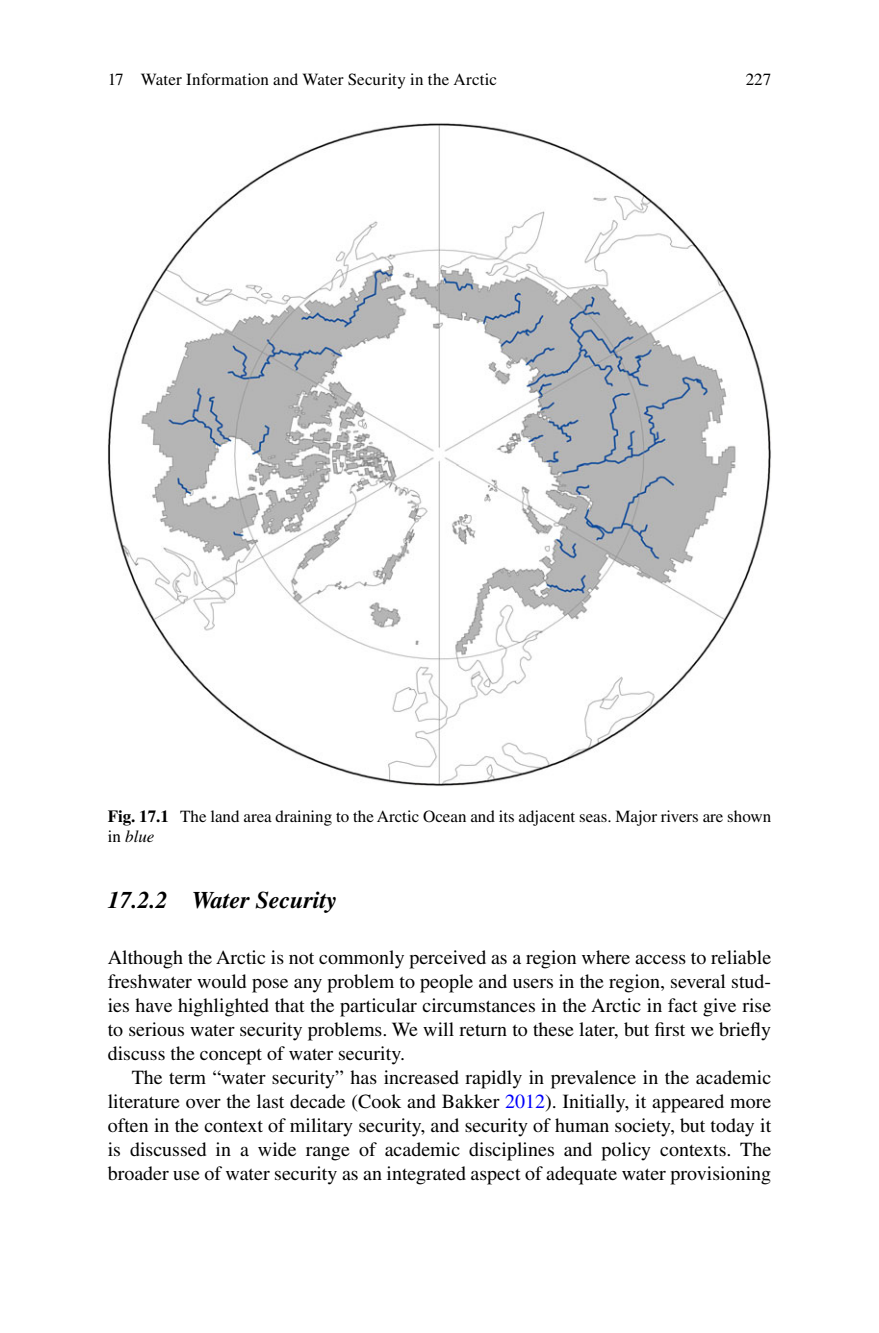
<style>
.page{position:relative;width:879px;height:1333px;background:#fff}
.page>*{position:absolute;margin:0;border:0;box-sizing:border-box;transform-origin:0 0}
.t1{font:italic 700 24px "Nphysl Times";color:#000}
.t2{font:20px/24px "Jtnqvl Times";color:#000;text-align:justify}
.t3{font:17px "Jtnqvl Times";color:#000}
.t4{font:italic 17px "Ftwcky Times";color:#000}
.s1{font-family:"Hldnpk Times";font-weight:700}
.s2{font-family:"Jtnqvl Times";font-style:normal}
.s3{color:#0000fa}
</style>
<div class="page">
<img style="left:108px;top:123px;width:663px;height:663px">
<p class="t3" style="left:108px;top:73px;width:391px">17 Water Information and Water Security in the Arctic</p>
<p class="t3" style="left:746px;top:73px;width:27px">227</p>
<p class="t3" style="left:108px;top:809px;width:665px"><span class="s1">Fig. 17.1</span> The land area draining to the Arctic Ocean and its adjacent seas. Major rivers are shown</p>
<p class="t4" style="left:108px;top:829px;width:48px"><span class="s2">in</span> blue</p>
<p class="t1" style="left:108px;top:891px;width:231px">17.2.2 Water Security</p>
<p class="t2" style="left:108px;top:947px;width:665px">Although the Arctic is not commonly perceived as a region where access to reliable freshwater would pose any problem to people and users in the region, several stud&shy;ies have highlighted that the particular circumstances in the Arctic in fact give rise to serious water security problems. We will return to these later, but first we briefly discuss the concept of water security.</p>
<p class="t2" style="left:108px;top:1067px;width:665px;text-indent:24px">The term “water security” has increased rapidly in prevalence in the academic literature over the last decade (Cook and Bakker <span class="s3">2012</span> ). Initially, it appeared more often in the context of military security, and security of human society, but today it is discussed in a wide range of academic disciplines and policy contexts. The broader use of water security as an integrated aspect of adequate water provisioning</p>
</div>
